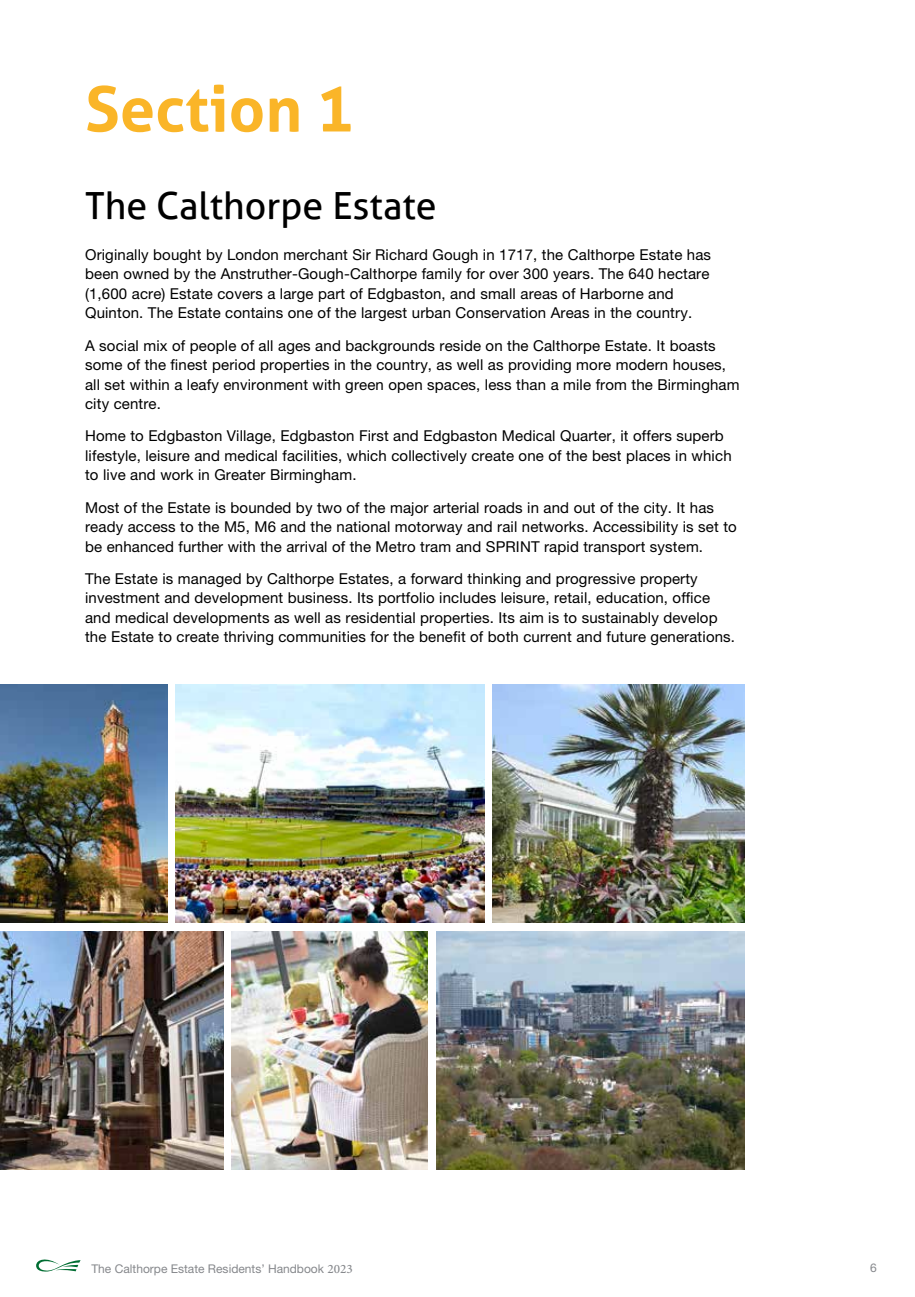
<style>
.page{position:relative;width:915px;height:1297px;background:#fff}
.page>*{position:absolute;margin:0;border:0;box-sizing:border-box;transform-origin:0 0}
.t1{font:700 63px "Aller";color:#fab528}
.t2{font:37.5px "Aller";color:#000}
.t3{font:15px/19.5px "Helvetica Neue LT Pro";letter-spacing:.01em;color:#000}
.t4{font:12px "Helvetica Neue LT Pro";color:#86888c}
.s1{font-family:"Adobe Arabic";font-size:18px}
</style>
<div class="page">
<svg style="left:36px;top:1259px;width:45px;height:12px"></svg>
<img style="left:0;top:685px;width:167px;height:238px">
<img style="left:0;top:931px;width:223px;height:238px">
<img style="left:492px;top:685px;width:252px;height:238px">
<img style="left:175px;top:685px;width:309px;height:238px">
<img style="left:436px;top:931px;width:308px;height:238px">
<img style="left:232px;top:931px;width:195px;height:238px">
<h1 class="t1" style="left:85px;top:70px;width:270px">Section 1</h1>
<h2 class="t2" style="left:85px;top:183px;width:353px">The Calthorpe Estate</h2>
<p class="t3" style="left:85px;top:244px;width:627px">Originally bought by London merchant Sir Richard Gough in 1717, the Calthorpe Estate has been owned by the Anstruther-Gough-Calthorpe family for over 300 years. The 640 hectare (1,600 acre) Estate covers a large part of Edgbaston, and small areas of Harborne and Quinton. The Estate contains one of the largest urban Conservation Areas in the country.</p>
<p class="t3" style="left:85px;top:335px;width:655px">A social mix of people of all ages and backgrounds reside on the Calthorpe Estate. It boasts some of the finest period properties in the country, as well as providing more modern houses, all set within a leafy environment with green open spaces, less than a mile from the Birmingham city centre.</p>
<p class="t3" style="left:85px;top:426px;width:647px">Home to Edgbaston Village, Edgbaston First and Edgbaston Medical Quarter, it offers superb lifestyle, leisure and medical facilities, which collectively create one of the best places in which to live and work in Greater Birmingham.</p>
<p class="t3" style="left:85px;top:497px;width:653px">Most of the Estate is bounded by two of the major arterial roads in and out of the city. It has ready access to the M5, M6 and the national motorway and rail networks. Accessibility is set to be enhanced further with the arrival of the Metro tram and SPRINT rapid transport system.</p>
<p class="t3" style="left:85px;top:568px;width:651px">The Estate is managed by Calthorpe Estates, a forward thinking and progressive property investment and development business. Its portfolio includes leisure, retail, education, office and medical developments as well as residential properties. Its aim is to sustainably develop the Estate to create thriving communities for the benefit of both current and future generations.</p>
<p class="t4" style="left:91px;top:1262px;width:263px">The Calthorpe Estate Residents’ Handbook <span class="s1">2023</span></p>
<p class="t4" style="left:869px;top:1260px;width:8px">6</p>
</div>
